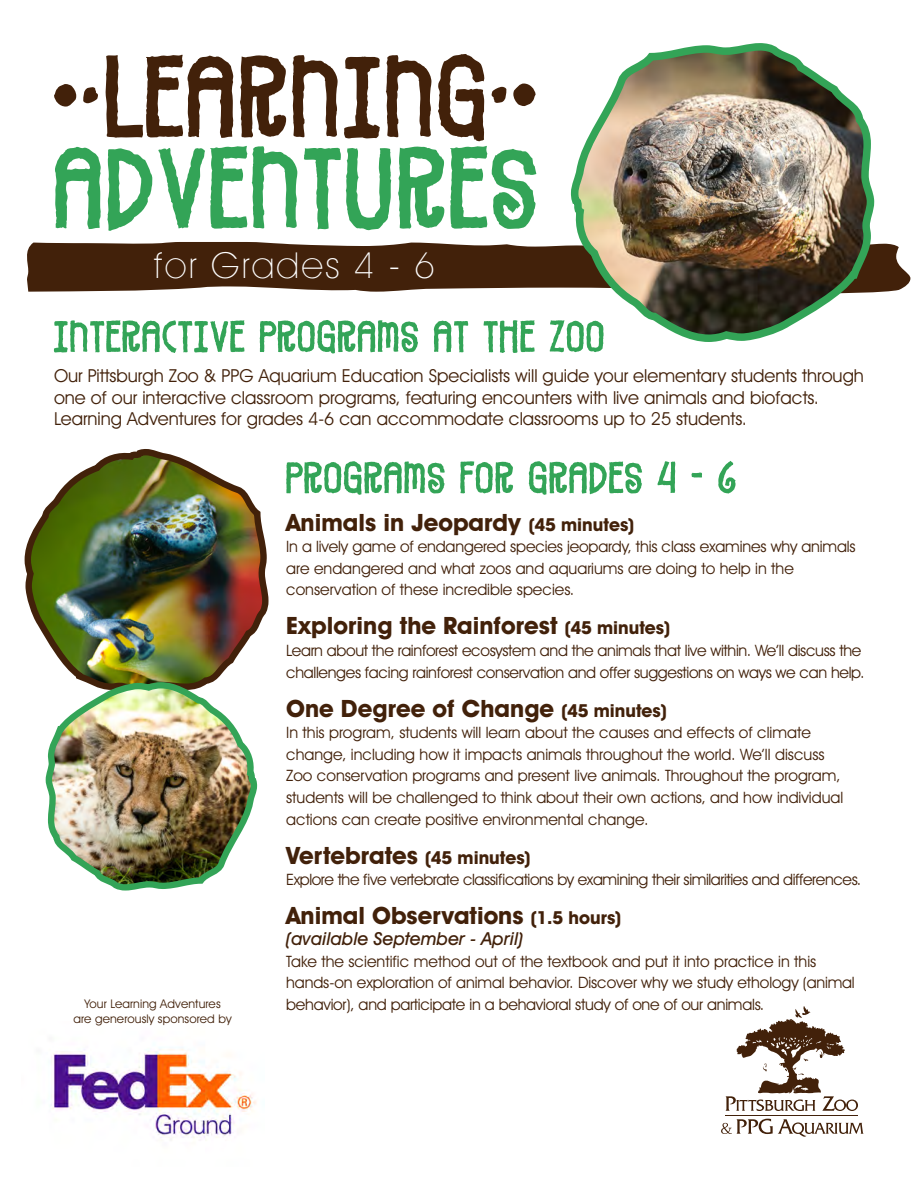
<style>
.page{position:relative;width:918px;height:1188px;background:#fff}
.page>*{position:absolute;margin:0;border:0;box-sizing:border-box;transform-origin:0 0}
.t1{font:54px "Very Merry";color:#33a457}
.t2{font:200 36px "Avant Garde IT Cby BT";letter-spacing:.06em;color:#fff}
.t3{font:700 24px "Avant Garde IT Cby BT";color:#42210a}
.t4{font:18px/21.8px "Avant Garde IT Cby BT";color:#42210a}
.t5{font:italic 500 18px "Avant Garde IT Cby BT";color:#42210a}
.t6{font:15.75px/21.6px "Avant Garde IT Cby BT";color:#42210a}
.t7{font:15.75px/21.6px "Avant Garde IT Cby BT";letter-spacing:-.02em;color:#42210a}
.t8{font:15.75px "Avant Garde IT Cby BT";letter-spacing:-.025em;color:#42210a}
.t9{font:12px "Avant Garde IT Cby BT";letter-spacing:.01em;color:#42210a}
.s1{font-size:18px}
</style>
<div class="page">
<svg style="left:27px;top:242px;width:883px;height:50px;fill:#42210a"></svg>
<svg style="left:54px;top:54px;width:482px;height:177px"></svg>
<img style="left:24px;top:449px;width:245px;height:230px">
<img style="left:45px;top:679px;width:213px;height:212px">
<hr style="left:726px;top:1115px;width:132px;height:1px;background:#42210a">
<svg style="left:725px;top:1006px;width:133px;height:105px"></svg>
<svg style="left:721px;top:1119px;width:143px;height:18px"></svg>
<img style="left:567px;top:43px;width:311px;height:299px">
<img style="left:51px;top:1047px;width:206px;height:93px">
<p class="t2" style="left:154px;top:244px;width:282px">for Grades 4 - 6</p>
<p class="t1" style="left:54px;top:309px;width:554px">INTERACTIVE PROGRAMS AT THE ZOO</p>
<p class="t4" style="left:54px;top:364px;width:811px">Our Pittsburgh Zoo &amp; PPG Aquarium Education Specialists will guide your elementary students through one of our interactive classroom programs, featuring encounters with live animals and biofacts.</p>
<p class="t4" style="left:54px;top:408px;width:694px">Learning Adventures for grades 4-6 can accommodate classrooms up to 25 students.</p>
<p class="t1" style="left:286px;top:450px;width:453px">PROGRAMS FOR GRADES 4 - 6</p>
<p class="t3" style="left:286px;top:508px;width:349px">Animals in Jeopardy <span class="s1">(45 minutes)</span></p>
<p class="t6" style="left:286px;top:536px;width:571px">In a lively game of endangered species jeopardy, this class examines why animals are endangered and what zoos and aquariums are doing to help in the</p>
<p class="t6" style="left:286px;top:579px;width:290px">conservation of these incredible species.</p>
<p class="t3" style="left:286px;top:611px;width:385px">Exploring the Rainforest <span class="s1">(45 minutes)</span></p>
<p class="t7" style="left:286px;top:639px;width:580px">Learn about the rainforest ecosystem and the animals that live within. We’ll discuss the challenges facing rainforest conservation and offer suggestions on ways we can help.</p>
<p class="t3" style="left:286px;top:694px;width:382px">One Degree of Change <span class="s1">(45 minutes)</span></p>
<p class="t6" style="left:286px;top:722px;width:540px">In this program, students will learn about the causes and effects of climate change, including how it impacts animals throughout the world. We’ll discuss</p>
<p class="t6" style="left:286px;top:765px;width:559px">Zoo conservation programs and present live animals. Throughout the program, students will be challenged to think about their own actions, and how individual actions can create positive environmental change.</p>
<p class="t3" style="left:286px;top:841px;width:246px">Vertebrates <span class="s1">(45 minutes)</span></p>
<p class="t8" style="left:286px;top:870px;width:577px">Explore the five vertebrate classifications by examining their similarities and differences.</p>
<p class="t3" style="left:286px;top:901px;width:336px">Animal Observations <span class="s1">(1.5 hours)</span></p>
<p class="t5" style="left:286px;top:928px;width:238px">(available September - April)</p>
<p class="t6" style="left:286px;top:950px;width:532px">Take the scientific method out of the textbook and put it into practice in this</p>
<p class="t6" style="left:286px;top:972px;width:570px">hands-on exploration of animal behavior. Discover why we study ethology (animal behavior), and participate in a behavioral study of one of our animals.</p>
<p class="t9" style="left:84px;top:997px;width:138px">Your Learning Adventures</p>
<p class="t9" style="left:73px;top:1011px;width:160px">are generously sponsored by</p>
</div>
